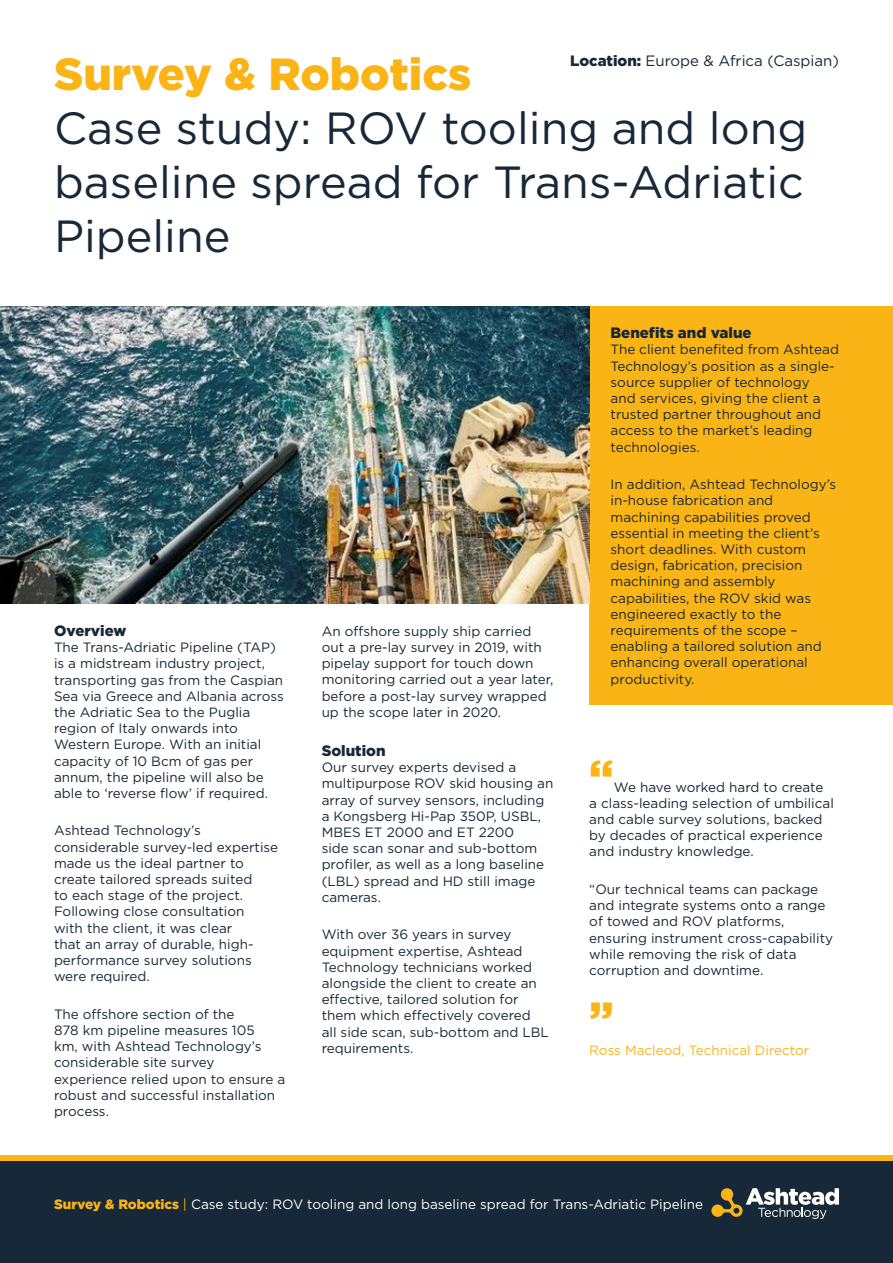
<style>
.page{position:relative;width:893px;height:1263px;background:#fff}
.page>*{position:absolute;margin:0;border:0;box-sizing:border-box;transform-origin:0 0}
.t1{font:45px/54px "Gotham";color:#172938}
.t2{font:900 45px "Gotham";color:#fbb416}
.t3{font:900 15px "Gotham";color:#172938}
.t4{font:15px "Gotham";color:#172938}
.t5{font:13.5px/16.2px "Gotham";color:#172938}
.t6{font:13.5px "Gotham";color:#fff}
.t7{font:13.5px "Gotham";color:#fbb416}
.s1{font-weight:900}
.s2{font-weight:900;color:#fbb416}
.s3{color:#fbb416}
</style>
<div class="page">
<div style="left:0;top:1155px;width:893px;height:6px;background:#fbb416"></div>
<div style="left:0;top:1161px;width:893px;height:102px;background:#172938"></div>
<svg style="left:711px;top:1188px;width:128px;height:31px"></svg>
<div style="left:589px;top:306px;width:304px;height:399px;background:#fbb416"></div>
<img style="left:0;top:306px;width:589px;height:298px">
<p class="t4" style="left:570px;top:51px;width:270px"><span class="s1">Location:</span> Europe &amp; Africa (Caspian)</p>
<p class="t1" style="left:54px;top:46px;width:755px"><span class="s2">Survey &amp; Robotics<br></span>Case study: ROV tooling and long baseline spread for Trans-Adriatic<br>Pipeline</p>
<p class="t3" style="left:54px;top:622px;width:74px">Overview</p>
<p class="t5" style="left:54px;top:639px;width:231px">The Trans-Adriatic Pipeline (TAP) is a midstream industry project, transporting gas from the Caspian<br>Sea via Greece and Albania across the Adriatic Sea to the Puglia region of Italy onwards into<br>Western Europe. With an initial capacity of 10 Bcm of gas per annum, the pipeline will also be able to ‘reverse flow’ if required.</p>
<p class="t5" style="left:54px;top:822px;width:226px">Ashtead Technology’s considerable survey-led expertise made us the ideal partner to create tailored spreads suited<br>to each stage of the project.<br>Following close consultation<br>with the client, it was clear<br>that an array of durable, high&shy;performance survey solutions were required.</p>
<p class="t5" style="left:54px;top:1005px;width:233px">The offshore section of the<br>878 km pipeline measures 105<br>km, with Ashtead Technology’s considerable site survey experience relied upon to ensure a robust and successful installation process.</p>
<p class="t5" style="left:322px;top:623px;width:233px">An offshore supply ship carried out a pre-lay survey in 2019, with pipelay support for touch down monitoring carried out a year later, before a post-lay survey wrapped up the scope later in 2020.</p>
<p class="t3" style="left:322px;top:742px;width:65px">Solution</p>
<p class="t5" style="left:322px;top:759px;width:233px">Our survey experts devised a multipurpose ROV skid housing an array of survey sensors, including a Kongsberg Hi-Pap 350P, USBL,<br>MBES ET 2000 and ET 2200<br>side scan sonar and sub-bottom profiler, as well as a long baseline (LBL) spread and HD still image cameras.</p>
<p class="t5" style="left:322px;top:926px;width:229px">With over 36 years in survey equipment expertise, Ashtead<br>Technology technicians worked alongside the client to create an effective, tailored solution for them which effectively covered all side scan, sub-bottom and LBL requirements.</p>
<p class="t3" style="left:611px;top:324px;width:143px">Benefits and value</p>
<p class="t5" style="left:611px;top:341px;width:230px">The client benefited from Ashtead<br>Technology’s position as a single&shy;source supplier of technology<br>and services, giving the client a trusted partner throughout and access to the market’s leading technologies.</p>
<p class="t5" style="left:611px;top:476px;width:227px">In addition, Ashtead Technology’s in-house fabrication and machining capabilities proved essential in meeting the client’s short deadlines. With custom design, fabrication, precision machining and assembly capabilities, the ROV skid was engineered exactly to the requirements of the scope – enabling a tailored solution and enhancing overall operational productivity.</p>
<p class="t2" style="left:589px;top:750px;width:26px">“</p>
<p class="t5" style="left:589px;top:778px;width:246px;text-indent:25px">We have worked hard to create a class-leading selection of umbilical and cable survey solutions, backed by decades of practical experience and industry knowledge.</p>
<p class="t5" style="left:589px;top:881px;width:245px">“Our technical teams can package and integrate systems onto a range of towed and ROV platforms, ensuring instrument cross-capability while removing the risk of data corruption and downtime.</p>
<p class="t2" style="left:589px;top:992px;width:26px">”</p>
<p class="t7" style="left:589px;top:1041px;width:221px">Ross Macleod, Technical Director</p>
<p class="t6" style="left:54px;top:1195px;width:651px"><span class="s2">Survey &amp; Robotics</span> <span class="s3">|</span> Case study: ROV tooling and long baseline spread for Trans-Adriatic Pipeline</p>
</div>
